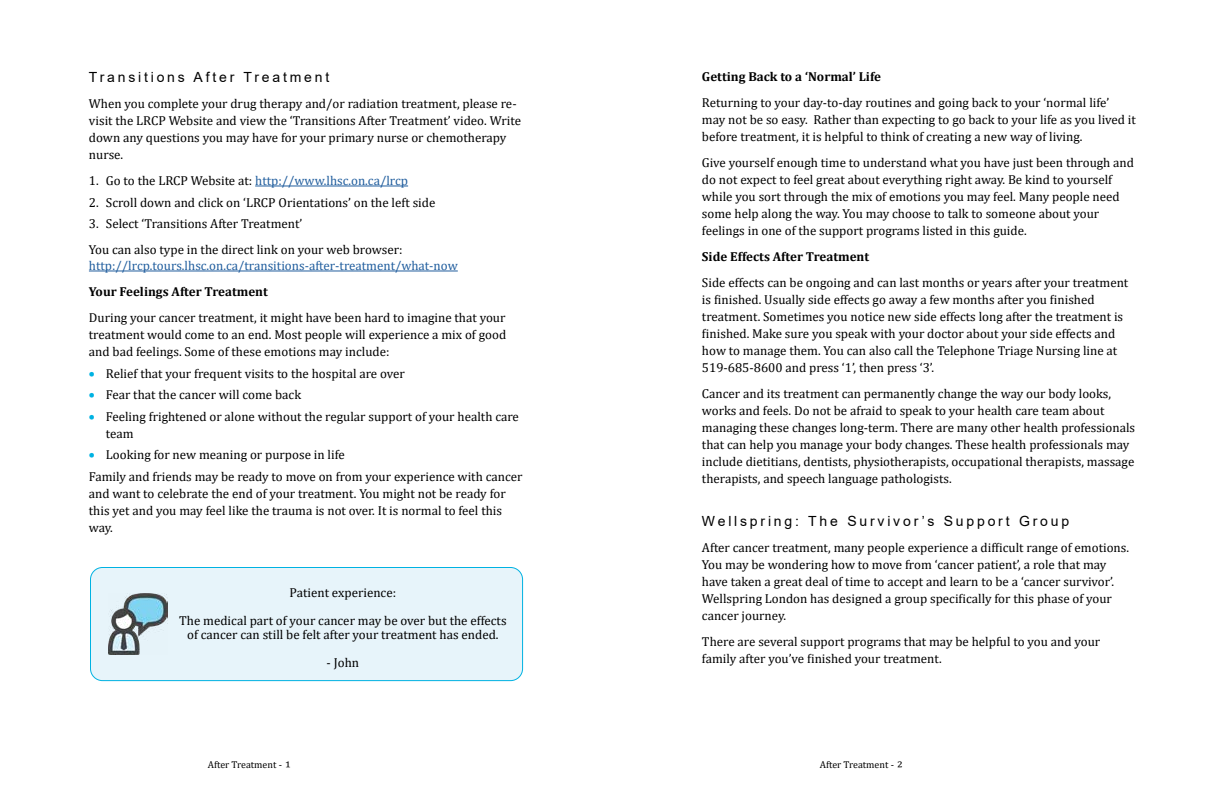
<style>
.page{position:relative;width:1224px;height:792px;background:#fff}
.page>*{position:absolute;margin:0;border:0;box-sizing:border-box;transform-origin:0 0}
.t1{font:14px "Arial";letter-spacing:.2em;color:#000}
.t2{font:14px "Cambria";color:#000}
.t3{font:13px/17px "Cambria";color:#000}
.t4{font:13px "Cambria";color:#215e9e}
.t5{font:700 13px "Cambria";color:#000}
.t6{font:10px "Cambria";color:#000}
.s1{color:#000}
.s2{color:#00b2e2}
</style>
<div class="page">
<hr style="left:255px;top:186px;width:153px;height:1px;background:#215e9e">
<hr style="left:89px;top:271px;width:369px;height:1px;background:#215e9e">
<div style="left:90px;top:568px;width:433px;height:113px;background:#e7f4fa;border-radius:12px"></div>
<div style="left:90px;top:567px;width:433px;height:114px;border:1px solid #00b2e2;border-radius:12px"></div>
<img style="left:108px;top:593px;width:59px;height:62px">
<p class="t1" style="left:89px;top:68px;width:242px">Transitions After Treatment</p>
<p class="t3" style="left:89px;top:95px;width:434px">When you complete your drug therapy and/or radiation treatment, please re&shy;visit the LRCP Website and view the ‘Transitions After Treatment’ video. Write down any questions you may have for your primary nurse or chemotherapy nurse.</p>
<p class="t4" style="left:89px;top:173px;width:321px"><span class="s1">1. Go to the LRCP Website at:</span> http://www.lhsc.on.ca/lrcp</p>
<p class="t3" style="left:89px;top:194px;width:348px">2. Scroll down and click on ‘LRCP Orientations’ on the left side</p>
<p class="t3" style="left:89px;top:211px;width:315px;line-height:26px">3. Select ‘Transitions After Treatment’<br>You can also type in the direct link on your web browser:</p>
<p class="t4" style="left:89px;top:258px;width:370px">http://lrcp.tours.lhsc.on.ca/transitions-after-treatment/what-now</p>
<p class="t5" style="left:89px;top:283px;width:180px">Your Feelings After Treatment</p>
<p class="t3" style="left:89px;top:309px;width:419px;text-align:justify">During your cancer treatment, it might have been hard to imagine that your treatment would come to an end. Most people will experience a mix of good and bad feelings. Some of these emotions may include:</p>
<p class="t3" style="left:89px;top:365px;width:318px"><span class="s2">•</span> Relief that your frequent visits to the hospital are over</p>
<p class="t3" style="left:89px;top:386px;width:214px"><span class="s2">•</span> Fear that the cancer will come back</p>
<p class="t3" style="left:106px;top:408px;width:415px;text-indent:-17px"><span class="s2">•</span> Feeling frightened or alone without the regular support of your health care team</p>
<p class="t3" style="left:89px;top:444px;width:435px;line-height:21.5px"><span class="s2">•</span> Looking for new meaning or purpose in life<br>Family and friends may be ready to move on from your experience with cancer</p>
<p class="t3" style="left:89px;top:485px;width:418px">and want to celebrate the end of your treatment. You might not be ready for this yet and you may feel like the trauma is not over. It is normal to feel this way.</p>
<p class="t3" style="left:179px;top:578px;width:329px;line-height:28px;text-align:center">Patient experience:<br>The medical part of your cancer may be over but the effects</p>
<p class="t3" style="left:187px;top:626px;width:313px">of cancer can still be felt after your treatment has ended.</p>
<p class="t3" style="left:327px;top:654px;width:34px">- John</p>
<p class="t5" style="left:702px;top:67px;width:181px">Getting Back to a ‘Normal’ Life</p>
<p class="t3" style="left:702px;top:94px;width:435px">Returning to your day-to-day routines and going back to your ‘normal life’ may not be so easy. Rather than expecting to go back to your life as you lived it before treatment, it is helpful to think of creating a new way of living.</p>
<p class="t3" style="left:702px;top:154px;width:434px">Give yourself enough time to understand what you have just been through and do not expect to feel great about everything right away. Be kind to yourself while you sort through the mix of emotions you may feel. Many people need some help along the way. You may choose to talk to someone about your feelings in one of the support programs listed in this guide.</p>
<p class="t5" style="left:702px;top:247px;width:169px">Side Effects After Treatment</p>
<p class="t3" style="left:702px;top:274px;width:428px">Side effects can be ongoing and can last months or years after your treatment is finished. Usually side effects go away a few months after you finished treatment. Sometimes you notice new side effects long after the treatment is finished. Make sure you speak with your doctor about your side effects and how to manage them. You can also call the Telephone Triage Nursing line at 519-685-8600 and press ‘1’, then press ‘3’.</p>
<p class="t3" style="left:702px;top:385px;width:435px">Cancer and its treatment can permanently change the way our body looks, works and feels. Do not be afraid to speak to your health care team about managing these changes long-term. There are many other health professionals that can help you manage your body changes. These health professionals may include dietitians, dentists, physiotherapists, occupational therapists, massage therapists, and speech language pathologists.</p>
<p class="t1" style="left:702px;top:512px;width:369px">Wellspring: The Survivor’s Support Group</p>
<p class="t3" style="left:702px;top:539px;width:429px">After cancer treatment, many people experience a difficult range of emotions.<br>You may be wondering how to move from ‘cancer patient’, a role that may have taken a great deal of time to accept and learn to be a ‘cancer survivor’.<br>Wellspring London has designed a group specifically for this phase of your cancer journey.</p>
<p class="t3" style="left:702px;top:633px;width:400px">There are several support programs that may be helpful to you and your family after you’ve finished your treatment.</p>
<p class="t6" style="left:208px;top:758px;width:76px">After Treatment -</p>
<p class="t6" style="left:820px;top:758px;width:76px">After Treatment -</p>
<p class="t2" style="left:285px;top:760px;width:7px">1</p>
<p class="t2" style="left:897px;top:760px;width:7px">2</p>
</div>
